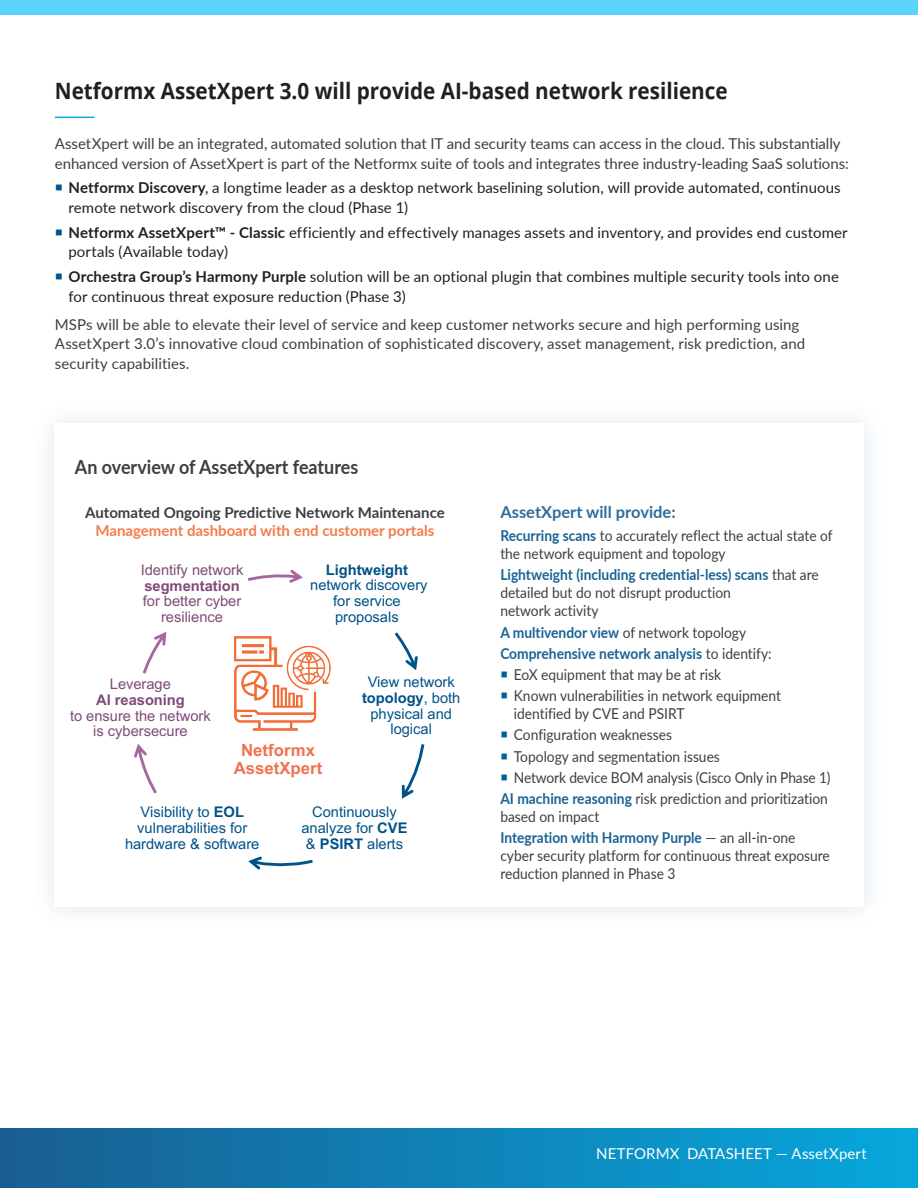
<style>
.page{position:relative;width:918px;height:1188px;background:#fff}
.page>*{position:absolute;margin:0;border:0;box-sizing:border-box;transform-origin:0 0}
.Body_Header{font:700 22.5px "Open Sans";color:#231f20;scale:.92 1}
.Body_Subhead{font:700 19.5px "Lato";color:#3e3e3f;scale:.92 1}
.t1{font:16.8px/20px "Arial";color:#595959}
.t2{font:700 16.8px/17.9px "Arial";color:#f07350;text-align:center}
.Sidebar_Header{font:700 16.5px "Lato";color:#306d9c}
.Body_Text{font:15px/19.5px "Lato";color:#3e3e3f}
.t3{font:15px/19.5px "Lato";letter-spacing:.005em;color:#231f20}
.Sidebar_Body{font:15px/18px "Lato";color:#3e3e3f;scale:.92 1}
.Body_Text-2{font:15px/18px "Lato";color:#3e3e3f;scale:.92 1}
.Sidebar_Header-2{font:700 15px "Lato";color:#3e3e3f}
.Sidebar_Header-3{font:700 15px "Lato";color:#f47c4b}
.Sidebar_Body-2{font:700 15px "Lato";color:#1a6394;scale:.92 1}
.t4{font:15px "Lato";letter-spacing:.005em;color:#fff}
.t5{font:14.7px/15.8px "Arial";color:#005288;text-align:center}
.t6{font:14.7px/15.8px "Arial";color:#7f4b79;text-align:center}
.s1{font-weight:700}
.s2{color:#f36c37}
.s3{font-weight:700;color:#1a6394}
.s4{font-weight:400;color:#3e3e3f}
</style>
<div class="page">
<div style="left:0;top:1128px;width:918px;height:60px;background:linear-gradient(to right,#195e92,#06a7dc)"></div>
<div style="left:0;top:0;width:918px;height:15px;background:#5ad4fb"></div>
<div style="left:32px;top:401px;width:855px;height:529px;background:#fafbfc"></div>
<div style="left:55px;top:423px;width:809px;height:484px;background:#fff"></div>
<hr style="left:55px;top:117px;width:40px;height:1px;background:#06a9de">
<svg style="left:248px;top:570px;width:55px;height:13px"></svg>
<svg style="left:143px;top:632px;width:23px;height:42px"></svg>
<svg style="left:134px;top:744px;width:23px;height:50px"></svg>
<svg style="left:395px;top:632px;width:23px;height:38px"></svg>
<svg style="left:402px;top:744px;width:22px;height:55px"></svg>
<svg style="left:248px;top:856px;width:65px;height:14px"></svg>
<img style="left:234px;top:637px;width:97px;height:93px">
<p class="Body_Header" style="left:55px;top:75px;width:733px">Netformx AssetXpert 3.0 will provide AI-based network resilience</p>
<p class="Body_Text" style="left:55px;top:133px;width:795px">AssetXpert will be an integrated, automated solution that IT and security teams can access in the cloud. This substantially enhanced version of AssetXpert is part of the Netformx suite of tools and integrates three industry-leading SaaS solutions:</p>
<p class="t3" style="left:68px;top:178px;width:774px"><span class="s1">Netformx Discovery</span>, a longtime leader as a desktop network baselining solution, will provide automated, continuous remote network discovery from the cloud (Phase 1)</p>
<p class="t3" style="left:68px;top:222px;width:781px"><span class="s1">Netformx AssetXpert™ - Classic</span> efficiently and effectively manages assets and inventory, and provides end customer portals (Available today)</p>
<p class="t3" style="left:68px;top:266px;width:772px"><span class="s1">Orchestra Group’s Harmony Purple</span> solution will be an optional plugin that combines multiple security tools into one for continuous threat exposure reduction (Phase 3)</p>
<p class="Body_Text" style="left:55px;top:314px;width:752px">MSPs will be able to elevate their level of service and keep customer networks secure and high performing using<br>AssetXpert 3.0’s innovative cloud combination of sophisticated discovery, asset management, risk prediction, and security capabilities.</p>
<p class="Body_Subhead" style="left:75px;top:452px;width:309px">An overview of AssetXpert features</p>
<p class="t1" style="left:72px;top:503px;width:396px">Automated Ongoing Predictive Network Maintenance<br><span class="s2">Management Dashboard with End Customer Portals</span></p>
<p class="t6" style="left:141px;top:562px;width:104px">Identify network <span class="s1">segmentation </span>for better cyber resilience</p>
<p class="Sidebar_Header-2" style="left:85px;top:502px;width:361px">Automated Ongoing Predictive Network Maintenance</p>
<p class="Sidebar_Header-3" style="left:95px;top:520px;width:341px">Management dashboard with end customer portals</p>
<p class="t5" style="left:310px;top:562px;width:119px"><span class="s1">Lightweight </span>network discovery for service proposals</p>
<p class="t6" style="left:70px;top:676px;width:142px">Leverage<br><span class="s1">AI reasoning<br></span>to ensure the network is cybersecure</p>
<p class="t2" style="left:234px;top:742px;width:90px">Netformx<br>AssetXpert</p>
<p class="t5" style="left:362px;top:674px;width:100px">View network <span class="s1">topology</span>, both physical and logical</p>
<p class="t5" style="left:125px;top:804px;width:136px">Visibility to <span class="s1">EOL </span>vulnerabilities for hardware &amp; software</p>
<p class="t5" style="left:301px;top:804px;width:108px">Continuously analyze for <span class="s1">CVE </span>&amp; <span class="s1">PSIRT</span> alerts</p>
<p class="Sidebar_Header" style="left:500px;top:499px;width:177px">AssetXpert will provide:</p>
<p class="Sidebar_Body" style="left:500px;top:526px;width:363px"><span class="s3">Recurring scans</span> to accurately reflect the actual state of the network equipment and topology</p>
<p class="Sidebar_Body" style="left:500px;top:565px;width:348px"><span class="s3">Lightweight (including credential-less) scans</span> that are detailed but do not disrupt production<br>network activity</p>
<p class="Sidebar_Body" style="left:500px;top:622px;width:269px"><span class="s3">A multivendor view</span> of network topology</p>
<p class="Sidebar_Body-2" style="left:500px;top:642px;width:296px">Comprehensive network analysis <span class="s4">to identify:</span></p>
<p class="Body_Text-2" style="left:514px;top:665px;width:227px">EoX equipment that may be at risk</p>
<p class="Body_Text-2" style="left:514px;top:686px;width:292px">Known vulnerabilities in network equipment identified by CVE and PSIRT</p>
<p class="Body_Text-2" style="left:514px;top:725px;width:174px">Configuration weaknesses</p>
<p class="Body_Text-2" style="left:514px;top:747px;width:226px">Topology and segmentation issues</p>
<p class="Body_Text-2" style="left:514px;top:768px;width:346px">Network device BOM analysis (Cisco Only in Phase 1)</p>
<p class="Sidebar_Body" style="left:500px;top:789px;width:358px"><span class="s3">AI machine reasoning</span> risk prediction and prioritization based on impact</p>
<p class="Sidebar_Body" style="left:500px;top:828px;width:360px"><span class="s3">Integration with Harmony Purple</span> — an all-in-one cyber security platform for continuous threat exposure reduction planned in Phase 3</p>
<p class="t4" style="left:596px;top:1142px;width:272px">NETFORMX DATASHEET — AssetXpert</p>
</div>
